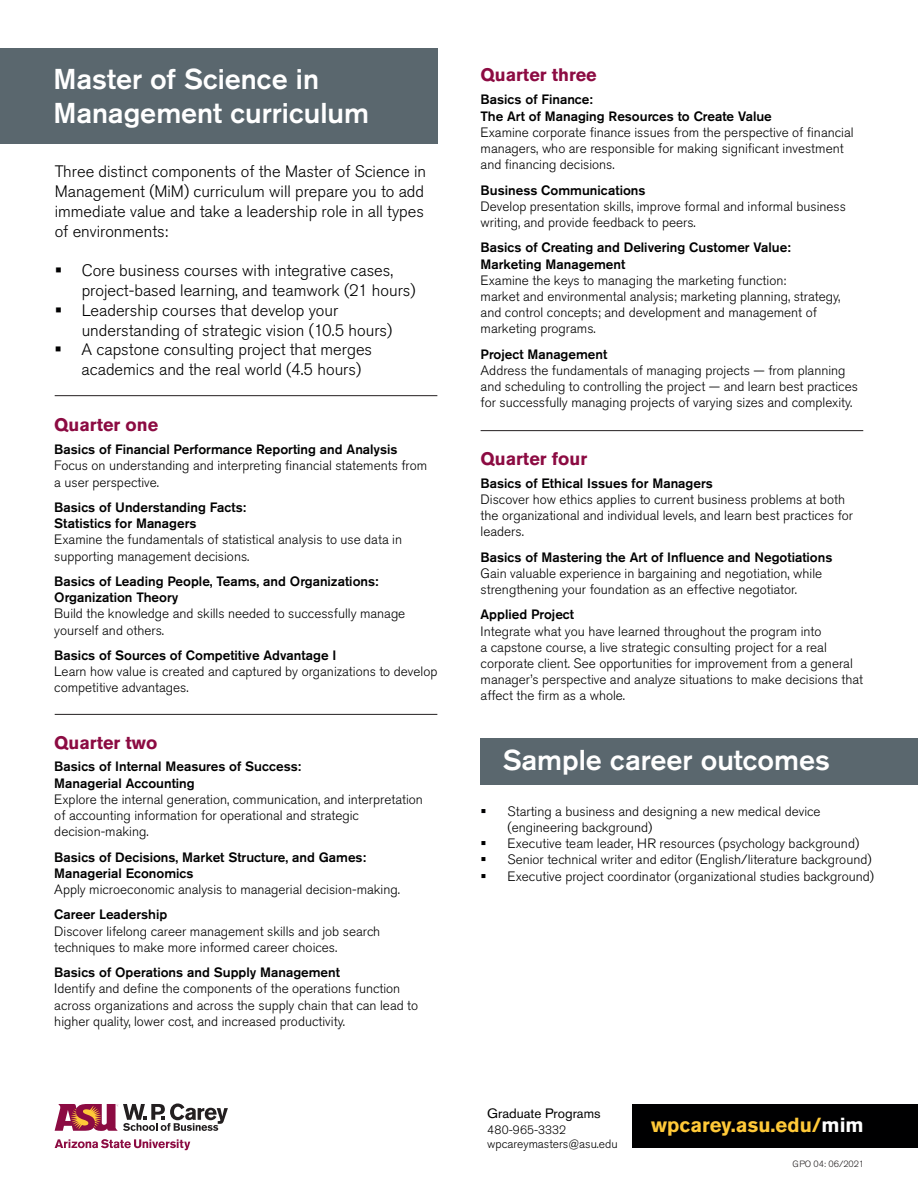
<style>
.page{position:relative;width:918px;height:1188px;background:#fff}
.page>*{position:absolute;margin:0;border:0;box-sizing:border-box;transform-origin:0 0}
.t1{font:500 28.5px/34.2px "Akzidenz Grotesk Pro";color:#fff}
.t2{font:700 20.25px "Akzidenz Grotesk Pro";color:#ffc938}
.t3{font:700 18px "Akzidenz Grotesk Pro";color:#8c0b42}
.t4{font:300 16.5px/19.8px "Akzidenz Grotesk Pro";color:#000001}
.t5{font:300 13.5px/16.2px "Akzidenz Grotesk Pro";color:#000001}
.t6{font:500 13.5px/16.2px "Akzidenz Grotesk Pro";color:#000001}
.t7{font:13.5px "Akzidenz Grotesk Pro";color:#000001}
.t8{font:300 12px/13.5px "Akzidenz Grotesk Pro";color:#000001}
.t9{font:300 9px "Akzidenz Grotesk Pro";color:#231f20}
.s1{color:#fff}
</style>
<div class="page">
<div style="left:0;top:48px;width:437px;height:95px;background:#5a676e"></div>
<hr style="left:55px;top:395px;width:382px;height:1px;background:#231f20">
<hr style="left:481px;top:430px;width:382px;height:1px;background:#231f20">
<hr style="left:55px;top:714px;width:382px;height:1px;background:#231f20">
<svg style="left:55px;top:1139px;width:135px;height:11px"></svg>
<svg style="left:55px;top:1103px;width:173px;height:28px"></svg>
<div style="left:633px;top:1105px;width:285px;height:43px;background:#000001"></div>
<div style="left:481px;top:738px;width:437px;height:47px;background:#5a676e"></div>
<h1 class="t1" style="left:54px;top:61px;width:317px">Master of Science in<br>Management curriculum</h1>
<p class="t4" style="left:55px;top:162px;width:373px">Three distinct components of the Master of Science in Management (MiM) curriculum will prepare you to add immediate value and take a leadership role in all types of environments:</p>
<p class="t4" style="left:82px;top:261px;width:335px;text-indent:-27px">▪ Core business courses with integrative cases, project-based learning, and teamwork (21 hours)</p>
<p class="t4" style="left:82px;top:300px;width:312px;text-indent:-27px">▪ Leadership courses that develop your understanding of strategic vision (10.5 hours)</p>
<p class="t4" style="left:82px;top:340px;width:292px;text-indent:-27px">▪ A capstone consulting project that merges academics and the real world (4.5 hours)</p>
<h3 class="t3" style="left:54px;top:413px;width:105px">Quarter one</h3>
<p class="t6" style="left:54px;top:441px;width:345px">Basics of Financial Performance Reporting and Analysis</p>
<p class="t5" style="left:54px;top:458px;width:374px">Focus on understanding and interpreting financial statements from a user perspective.</p>
<p class="t6" style="left:54px;top:499px;width:193px">Basics of Understanding Facts:<br>Statistics for Managers</p>
<p class="t5" style="left:54px;top:532px;width:349px">Examine the fundamentals of statistical analysis to use data in supporting management decisions.</p>
<p class="t6" style="left:54px;top:573px;width:326px">Basics of Leading People, Teams, and Organizations:<br>Organization Theory</p>
<p class="t5" style="left:54px;top:606px;width:353px">Build the knowledge and skills needed to successfully manage yourself and others.</p>
<p class="t6" style="left:54px;top:647px;width:284px">Basics of Sources of Competitive Advantage I</p>
<p class="t5" style="left:54px;top:663px;width:385px">Learn how value is created and captured by organizations to develop competitive advantages.</p>
<h3 class="t3" style="left:54px;top:731px;width:105px">Quarter two</h3>
<p class="t6" style="left:54px;top:758px;width:248px">Basics of Internal Measures of Success:<br>Managerial Accounting</p>
<p class="t5" style="left:54px;top:791px;width:370px">Explore the internal generation, communication, and interpretation of accounting information for operational and strategic decision-making.</p>
<p class="t6" style="left:54px;top:849px;width:313px">Basics of Decisions, Market Structure, and Games:<br>Managerial Economics</p>
<p class="t5" style="left:54px;top:881px;width:347px">Apply microeconomic analysis to managerial decision-making.</p>
<p class="t6" style="left:54px;top:906px;width:115px">Career Leadership</p>
<p class="t5" style="left:54px;top:923px;width:327px">Discover lifelong career management skills and job search techniques to make more informed career choices.</p>
<p class="t6" style="left:54px;top:964px;width:287px">Basics of Operations and Supply Management</p>
<p class="t5" style="left:54px;top:981px;width:365px">Identify and define the components of the operations function across organizations and across the supply chain that can lead to higher quality, lower cost, and increased productivity.</p>
<h3 class="t3" style="left:481px;top:63px;width:118px">Quarter three</h3>
<p class="t6" style="left:481px;top:91px;width:293px">Basics of Finance:<br>The Art of Managing Resources to Create Value</p>
<p class="t5" style="left:481px;top:124px;width:375px">Examine corporate finance issues from the perspective of financial managers, who are responsible for making significant investment and financing decisions.</p>
<p class="t6" style="left:481px;top:181px;width:166px">Business Communications</p>
<p class="t5" style="left:481px;top:198px;width:367px">Develop presentation skills, improve formal and informal business writing, and provide feedback to peers.</p>
<p class="t6" style="left:481px;top:239px;width:312px">Basics of Creating and Delivering Customer Value:<br>Marketing Management</p>
<p class="t5" style="left:481px;top:272px;width:361px">Examine the keys to managing the marketing function:<br>market and environmental analysis; marketing planning, strategy, and control concepts; and development and management of marketing programs.</p>
<p class="t6" style="left:481px;top:346px;width:128px">Project Management</p>
<p class="t5" style="left:481px;top:362px;width:379px">Address the fundamentals of managing projects — from planning and scheduling to controlling the project — and learn best practices for successfully managing projects of varying sizes and complexity.</p>
<h3 class="t3" style="left:481px;top:447px;width:108px">Quarter four</h3>
<p class="t6" style="left:481px;top:475px;width:234px">Basics of Ethical Issues for Managers</p>
<p class="t5" style="left:481px;top:491px;width:374px">Discover how ethics applies to current business problems at both the organizational and individual levels, and learn best practices for leaders.</p>
<p class="t6" style="left:481px;top:549px;width:353px">Basics of Mastering the Art of Influence and Negotiations</p>
<p class="t5" style="left:481px;top:565px;width:343px">Gain valuable experience in bargaining and negotiation, while strengthening your foundation as an effective negotiator.</p>
<p class="t6" style="left:481px;top:606px;width:95px">Applied Project</p>
<p class="t5" style="left:481px;top:623px;width:384px">Integrate what you have learned throughout the program into<br>a capstone course, a live strategic consulting project for a real corporate client. See opportunities for improvement from a general manager’s perspective and analyze situations to make decisions that affect the firm as a whole.</p>
<h1 class="t1" style="left:503px;top:742px;width:329px">Sample career outcomes</h1>
<p class="t5" style="left:508px;top:803px;width:315px;text-indent:-27px">▪ Starting a business and designing a new medical device (engineering background)</p>
<p class="t5" style="left:481px;top:835px;width:380px">▪ Executive team leader, HR resources (psychology background)</p>
<p class="t5" style="left:481px;top:852px;width:393px">▪ Senior technical writer and editor (English/literature background)</p>
<p class="t5" style="left:481px;top:868px;width:395px">▪ Executive project coordinator (organizational studies background)</p>
<p class="t7" style="left:487px;top:1104px;width:115px">Graduate Programs</p>
<p class="t8" style="left:487px;top:1123px;width:132px">480-965-3332 wpcareymasters@asu.edu</p>
<h2 class="t2" style="left:651px;top:1112px;width:214px">wpcarey.asu.edu/<span class="s1">mim</span></h2>
<p class="t9" style="left:793px;top:1158px;width:73px">GPO 04: 06/2021</p>
</div>
